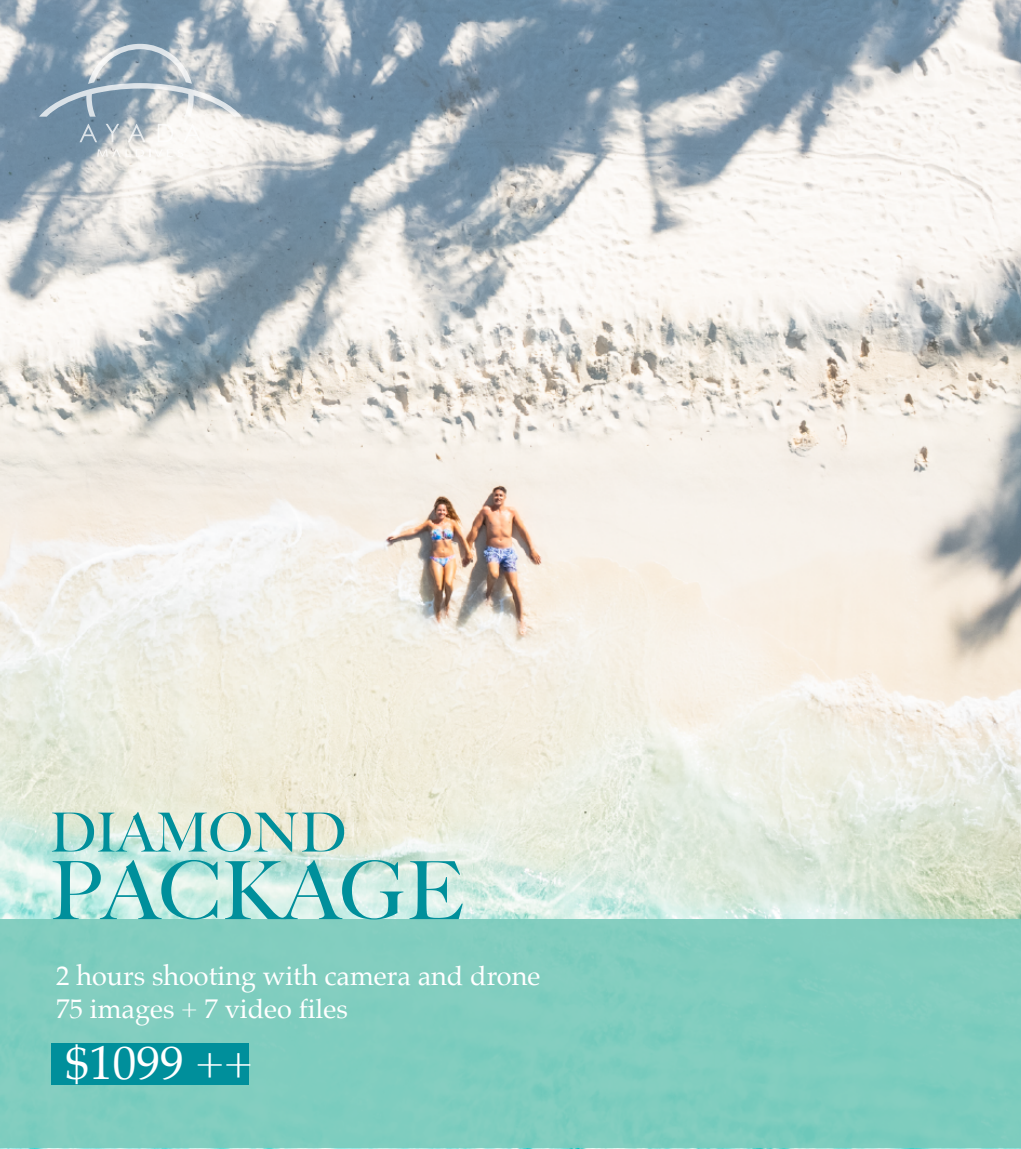
<style>
.page{position:relative;width:1021px;height:1149px;background:#fff}
.page>*{position:absolute;margin:0;border:0;box-sizing:border-box;transform-origin:0 0}
.t1{font:500 80.33px "Big Caslon";color:#008f9b}
.t2{font:500 54px "Big Caslon";color:#008f9b}
.t3{font:47.25px "Palatino";color:#fff}
.t4{font:27px/32.4px "Palatino";color:#fff}
</style>
<div class="page">
<img style="left:0;top:0;width:1020px;height:1148px">
<div style="left:0;top:919px;width:1020px;height:228px;background:#7acabb"></div>
<div style="left:51px;top:1042px;width:198px;height:42px;background:#008f9b"></div>
<svg style="left:39px;top:44px;width:203px;height:73px;background:#a1b2be"></svg>
<svg style="left:79px;top:124px;width:18px;height:18px"></svg>
<svg style="left:106px;top:124px;width:13px;height:18px"></svg>
<svg style="left:128px;top:124px;width:17px;height:18px"></svg>
<svg style="left:158px;top:124px;width:15px;height:18px"></svg>
<svg style="left:183px;top:124px;width:18px;height:18px"></svg>
<svg style="left:97px;top:149px;width:86px;height:8px"></svg>
<h2 class="t2" style="left:50px;top:787px;width:297px">DIAMOND</h2>
<h1 class="t1" style="left:50px;top:824px;width:415px">PACKAGE</h1>
<p class="t4" style="left:56px;top:959px;width:485px">2 hours shooting with camera and drone<br>75 images + 7 video files</p>
<h3 class="t3" style="left:65px;top:1023px;width:189px">$1099 ++</h3>
</div>
